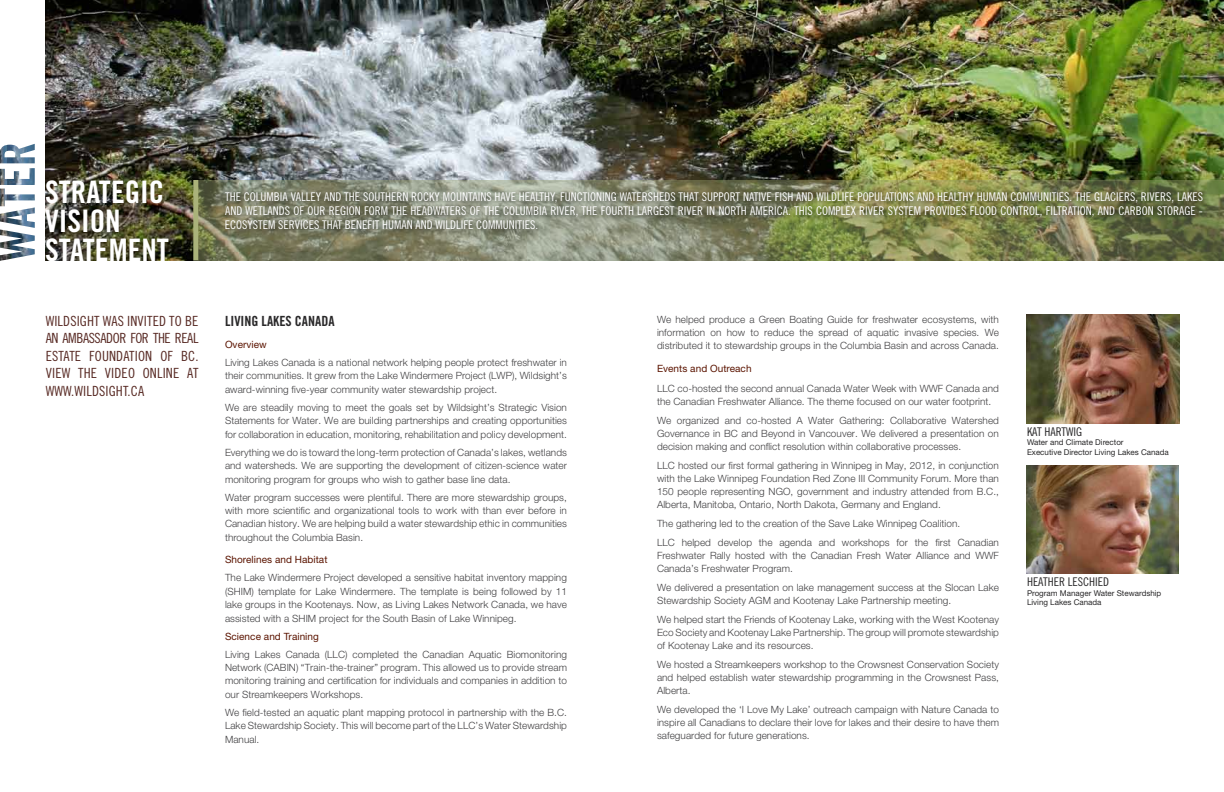
<style>
.page{position:relative;width:1224px;height:792px;background:#fff}
.page>*{position:absolute;margin:0;border:0;box-sizing:border-box;transform-origin:0 0}
.t1{font:31px/29px "Trade Gothic Bold Cond Twenty";color:#fff}
.t2{font:14px/17.5px "Trade Gothic Cond Eighteen";letter-spacing:.01em;color:#582a24;text-align:justify}
.t3{font:14px "Trade Gothic Bold Cond Twenty";color:#292829}
.t4{font:12px/14px "Trade Gothic Cond Eighteen";color:#fff;text-align:justify}
.t5{font:12px "Trade Gothic Cond Eighteen";color:#292829}
.t6{font:300 10px/13px "Helvetica Neue";letter-spacing:.005em;color:#414042;text-align:justify}
.t7{font:10px "Helvetica Neue";letter-spacing:.005em;color:#5b1400}
.t8{font:8px/9.8px "Helvetica Neue";color:#292829}
</style>
<div class="page">
<img style="left:45px;top:0;width:1179px;height:261px">
<svg style="left:198px;top:180px;width:1026px;height:81px;background:#808460"></svg>
<div style="left:221px;top:189px;width:988px;height:47px;background:#000;opacity:.75"></div>
<div style="left:193px;top:180px;width:5px;height:81px;background:#aab27a"></div>
<img style="left:1027px;top:315px;width:153px;height:109px">
<img style="left:1026px;top:465px;width:153px;height:109px">
<img style="left:0;top:144px;width:35px;height:117px">
<h1 class="t1" style="left:45px;top:177px;width:28px">STRATE</h1>
<h1 class="t1" style="left:125px;top:177px;width:41px">GIC</h1>
<h1 class="t1" style="left:45px;top:206px;width:60px">VISION<br>STATEMENT</h1>
<h2 class="t2" style="left:46px;top:312px;width:154px">WILDSIGHT WAS INVITED TO BE AN AMBASSADOR FOR THE REAL ESTATE FOUNDATION OF BC.<br>VIEW THE VIDEO ONLINE AT WWW.WILDSIGHT.CA</h2>
<p class="t4" style="left:225px;top:190px;width:980px">THE COLUMB IA VALLEY AND THE SOUTHERN ROCKY MOUNTAINS HAVE HEALTHY, FUNCTIONING WATERSHEDS THAT SUPPORT NATIVE FISH AND WILDLIFE POPULATIONS AND HEALTHY HUMAN COMM UNITIES. THE GLACIERS, RIVERS, LAKES AND WETLANDS OF OUR REGION FORM THE HEADWATERS OF THE COLUMB IA RIVER, THE FOURTH LARGEST RIVER IN NORTH AM ERICA. THIS COMPLEX RIVER SYSTEM PROVIDES FLOOD CONTROL, FILTRATION, AND CARBON STORAGE - ECOSYSTEM SERVICES THAT BENEFIT HUMAN AND WILDLIFE COMMUNITIES.</p>
<h2 class="t3" style="left:225px;top:312px;width:111px">LIVING LAKES CANADA</h2>
<p class="t7" style="left:225px;top:339px;width:43px">Overview</p>
<p class="t6" style="left:225px;top:356px;width:344px;line-height:13.4px">Living Lakes Canada is a national network helping people protect freshwater in their communities. It grew from the Lake Windermere Project (LWP), Wildsight’s award-winning five-year community water stewardship project.</p>
<p class="t6" style="left:225px;top:400px;width:344px;line-height:13.5px">We are steadily moving to meet the goals set by Wildsight’s Strategic Vision Statements for Water. We are building partnerships and creating opportunities for collaboration in education, monitoring, rehabilitation and policy development.</p>
<p class="t6" style="left:225px;top:445px;width:343px;line-height:13.4px">Everything we do is toward the long-term protection of Canada’s lakes, wetlands and watersheds. We are supporting the development of citizen-science water monitoring program for groups who wish to gather base line data.</p>
<p class="t6" style="left:225px;top:490px;width:344px;line-height:13.5px">Water program successes were plentiful. There are more stewardship groups, with more scientific and organizational tools to work with than ever before in Canadian history. We are helping build a water stewardship ethic in communities throughout the Columbia Basin.</p>
<p class="t7" style="left:225px;top:554px;width:104px">Shorelines and Habitat</p>
<p class="t6" style="left:225px;top:571px;width:344px;line-height:13.4px">The Lake Windermere Project developed a sensitive habitat inventory mapping (SHIM) template for Lake Windermere. The template is being followed by 11 lake groups in the Kootenays. Now, as Living Lakes Network Canada, we have assisted with a SHIM project for the South Basin of Lake Winnipeg.</p>
<p class="t7" style="left:225px;top:630px;width:95px">Science and Training</p>
<p class="t6" style="left:225px;top:647px;width:344px;line-height:13.5px">Living Lakes Canada (LLC) completed the Canadian Aquatic Biomonitoring Network (CABIN) “Train-the-trainer” program. This allowed us to provide stream monitoring training and certification for individuals and companies in addition to our Streamkeepers Workshops.</p>
<p class="t6" style="left:225px;top:705px;width:344px;line-height:13.5px">We field-tested an aquatic plant mapping protocol in partnership with the B.C.<br>Lake Stewardship Society. This will become part of the LLC’s Water Stewardship Manual.</p>
<p class="t6" style="left:657px;top:313px;width:343px">We helped produce a Green Boating Guide for freshwater ecosystems, with information on how to reduce the spread of aquatic invasive species. We distributed it to stewardship groups in the Columbia Basin and across Canada.</p>
<p class="t7" style="left:657px;top:363px;width:96px">Events and Outreach</p>
<p class="t6" style="left:657px;top:381px;width:343px">LLC co-hosted the second annual Canada Water Week with WWF Canada and the Canadian Freshwater Alliance. The theme focused on our water footprint.</p>
<p class="t6" style="left:657px;top:413px;width:343px">We organized and co-hosted A Water Gathering: Collaborative Watershed Governance in BC and Beyond in Vancouver. We delivered a presentation on decision making and conflict resolution within collaborative processes.</p>
<p class="t6" style="left:657px;top:458px;width:344px">LLC hosted our first formal gathering in Winnipeg in May, 2012, in conjunction with the Lake Winnipeg Foundation Red Zone III Community Forum. More than 150 people representing NGO, government and industry attended from B.C., Alberta, Manitoba, Ontario, North Dakota, Germany and England.</p>
<p class="t6" style="left:657px;top:514px;width:343px;line-height:19.1px">The gathering led to the creation of the Save Lake Winnipeg Coalition.<br>LLC helped develop the agenda and workshops for the first Canadian</p>
<p class="t6" style="left:657px;top:549px;width:343px">Freshwater Rally hosted with the Canadian Fresh Water Alliance and WWF<br>Canada’s Freshwater Program.</p>
<p class="t6" style="left:657px;top:581px;width:343px">We delivered a presentation on lake management success at the Slocan Lake<br>Stewardship Society AGM and Kootenay Lake Partnership meeting.</p>
<p class="t6" style="left:657px;top:613px;width:343px">We helped start the Friends of Kootenay Lake, working with the West Kootenay Eco Society and Kootenay Lake Partnership. The group will promote stewardship of Kootenay Lake and its resources.</p>
<p class="t6" style="left:657px;top:658px;width:344px">We hosted a Streamkeepers workshop to the Crowsnest Conservation Society and helped establish water stewardship programming in the Crowsnest Pass, Alberta.</p>
<p class="t6" style="left:657px;top:703px;width:344px">We developed the ‘I Love My Lake’ outreach campaign with Nature Canada to inspire all Canadians to declare their love for lakes and their desire to have them safeguarded for future generations.</p>
<p class="t5" style="left:1027px;top:424px;width:57px">KAT HARTWIG</p>
<p class="t8" style="left:1027px;top:437px;width:143px">Water and Climate Director<br>Executive Director Living Lakes Canada</p>
<p class="t5" style="left:1027px;top:575px;width:82px">HEATHER LESCHIED</p>
<p class="t8" style="left:1027px;top:588px;width:136px">Program Manager Water Stewardship<br>Living Lakes Canada</p>
</div>
